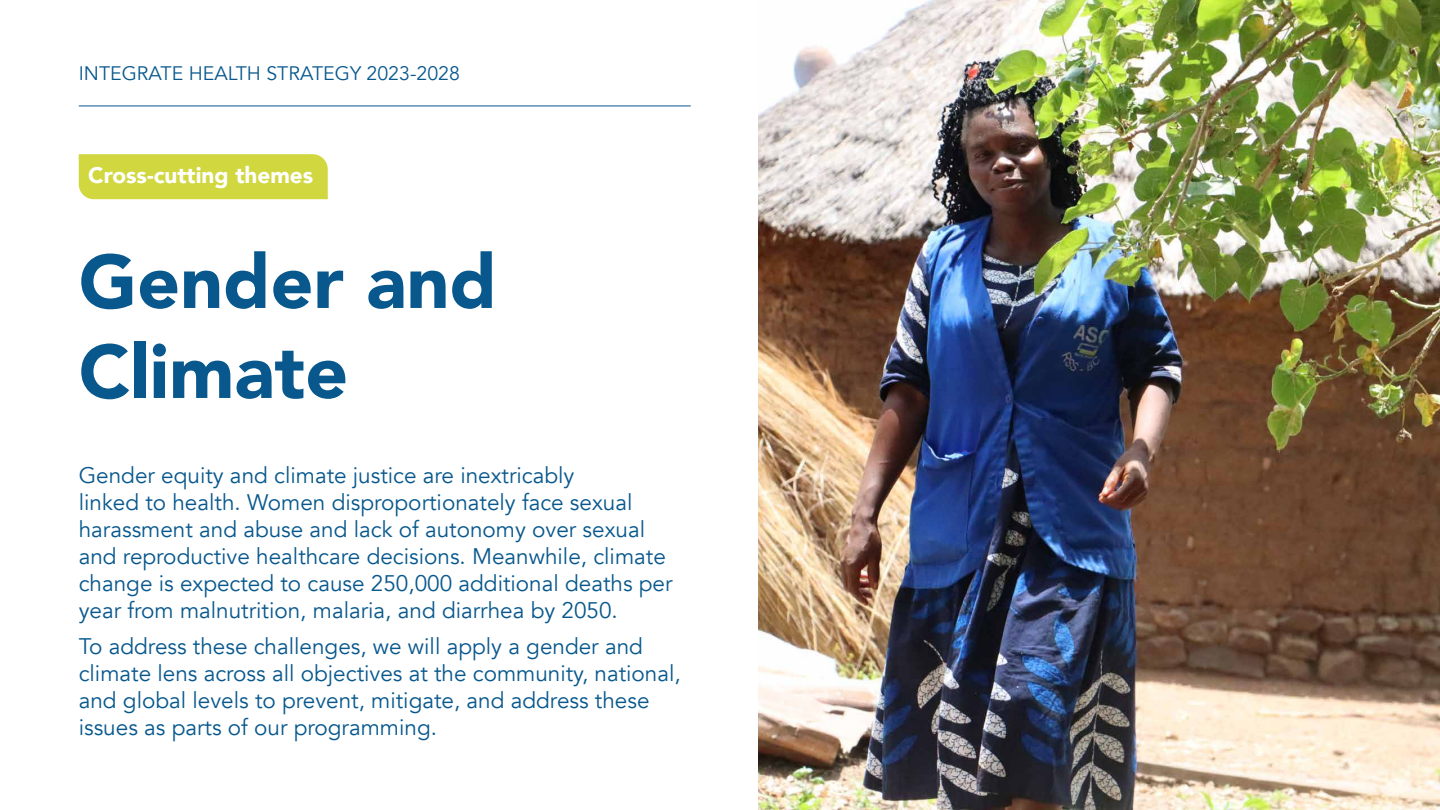
<style>
.page{position:relative;width:1440px;height:810px;background:#fff}
.page>*{position:absolute;margin:0;border:0;box-sizing:border-box;transform-origin:0 0}
.t1{font:900 75px/90px "Avenir";color:#08588d}
.t2{font:22.5px/27px "Avenir";color:#08588d}
.t3{font:900 22.5px "Avenir";color:#fff}
.t4{font:19.5px "Avenir";color:#08588d}
</style>
<div class="page">
<hr style="left:79px;top:106px;width:612px;height:1px;background:#08588d">
<div style="left:79px;top:154px;width:249px;height:45px;background:#d1d73f"></div>
<img style="left:758px;top:0;width:682px;height:810px">
<p class="t4" style="left:79px;top:62px;width:383px">INTEGRATE HEALTH STRATEGY 2023-2028</p>
<p class="t3" style="left:88px;top:156px;width:226px">Cross-cutting themes</p>
<h1 class="t1" style="left:79px;top:235px;width:420px">Gender and<br>Climate</h1>
<p class="t2" style="left:79px;top:463px;width:595px">Gender equity and climate justice are inextricably<br>linked to health. Women disproportionately face sexual harassment and abuse and lack of autonomy over sexual and reproductive healthcare decisions. Meanwhile, climate change is expected to cause 250,000 additional deaths per year from malnutrition, malaria, and diarrhea by 2050.</p>
<p class="t2" style="left:79px;top:634px;width:604px">To address these challenges, we will apply a gender and climate lens across all objectives at the community, national, and global levels to prevent, mitigate, and address these issues as parts of our programming.</p>
</div>
